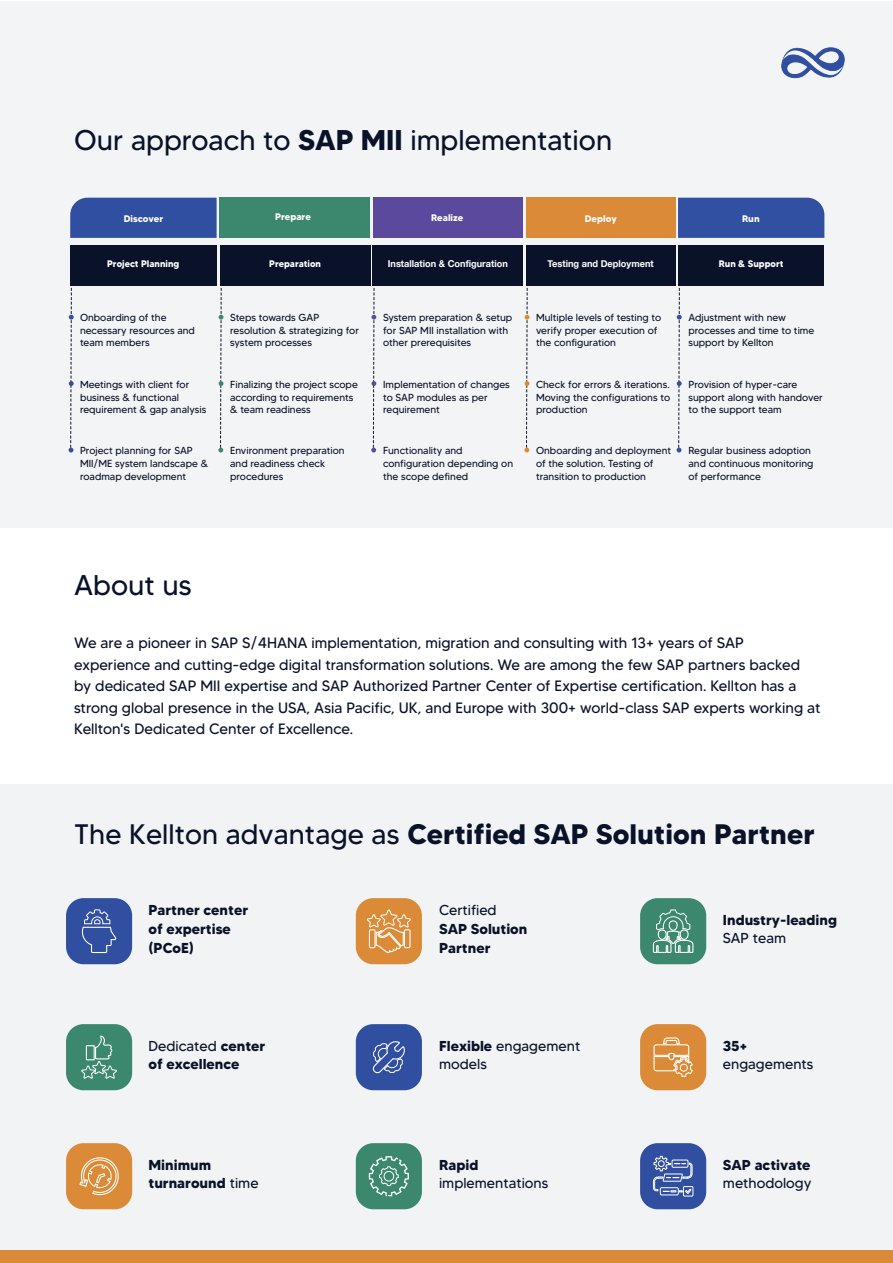
<style>
.page{position:relative;width:893px;height:1263px;background:#fff}
.page>*{position:absolute;margin:0;border:0;box-sizing:border-box;transform-origin:0 0}
.t1{font:28.5px "MADETOMMY";color:#0a122a}
.t2{font:700 28.2px "MADETOMMY";color:#0a122a}
.t3{font:15px/21.6px "MADETOMMY";color:#0a122a}
.t4{font:700 14.4px/18.8px "MADETOMMY";color:#0a122a}
.t5{font:14.4px/18.8px "MADETOMMY";color:#0a122a}
.t6{font:10.2px/12.8px "MADETOMMY";color:#0a122a}
.t7{font:700 9.45px "MADETOMMY";color:#fff}
.t8{font:700 9.45px "Helvetica Neue";color:#fff}
.s1{font-weight:700}
.s2{font-weight:400}
</style>
<div class="page">
<div style="left:0;top:1px;width:893px;height:526px;background:#f3f4f5"></div>
<div style="left:220px;top:198px;width:150px;height:40px;background:#3c886e"></div>
<div style="left:373px;top:198px;width:150px;height:40px;background:#5b499e"></div>
<div style="left:678px;top:198px;width:146px;height:40px;background:#3150a1"></div>
<div style="left:70px;top:198px;width:147px;height:40px;background:#304fa0"></div>
<svg style="left:69px;top:288px;width:5px;height:164px"></svg>
<svg style="left:218px;top:288px;width:5px;height:164px"></svg>
<svg style="left:371px;top:288px;width:5px;height:164px"></svg>
<svg style="left:524px;top:288px;width:5px;height:164px"></svg>
<svg style="left:677px;top:288px;width:5px;height:164px"></svg>
<div style="left:526px;top:198px;width:149px;height:40px;background:#db8b37"></div>
<div style="left:70px;top:245px;width:147px;height:41px;background:#0a122a"></div>
<div style="left:526px;top:245px;width:149px;height:41px;background:#0a122a"></div>
<div style="left:678px;top:245px;width:146px;height:41px;background:#0a122a"></div>
<div style="left:220px;top:245px;width:150px;height:41px;background:#0a122a"></div>
<div style="left:373px;top:245px;width:150px;height:41px;background:#0a122a"></div>
<img style="left:781px;top:47px;width:63px;height:32px">
<div style="left:0;top:784px;width:893px;height:466px;background:#f2f3f4"></div>
<div style="left:66px;top:1024px;width:66px;height:66px;background:#3c886e;border-radius:17px"></div>
<svg style="left:80px;top:1024px;width:38px;height:55px"></svg>
<div style="left:66px;top:898px;width:66px;height:66px;background:#304fa0;border-radius:17px"></div>
<svg style="left:81px;top:909px;width:36px;height:44px"></svg>
<div style="left:356px;top:1143px;width:66px;height:66px;background:#3c886e;border-radius:17px"></div>
<svg style="left:369px;top:1156px;width:40px;height:40px"></svg>
<div style="left:66px;top:1143px;width:66px;height:66px;background:#db8b37;border-radius:17px"></div>
<svg style="left:79px;top:1157px;width:40px;height:38px"></svg>
<div style="left:640px;top:1024px;width:66px;height:66px;background:#db8b37;border-radius:17px"></div>
<svg style="left:653px;top:1037px;width:40px;height:40px"></svg>
<div style="left:640px;top:1143px;width:66px;height:66px;background:#304fa0;border-radius:17px"></div>
<div style="left:683px;top:1186px;width:10px;height:10px;border:1px solid #fff"></div>
<svg style="left:652px;top:1155px;width:41px;height:40px"></svg>
<div style="left:356px;top:1024px;width:66px;height:66px;background:#304fa0;border-radius:17px"></div>
<svg style="left:372px;top:1041px;width:33px;height:33px"></svg>
<div style="left:640px;top:898px;width:66px;height:66px;background:#3c886e;border-radius:17px"></div>
<svg style="left:652px;top:909px;width:42px;height:44px"></svg>
<div style="left:669px;top:920px;width:9px;height:11px;border:1px solid #fff;border-radius:50%"></div>
<div style="left:356px;top:898px;width:66px;height:66px;background:#db8b37;border-radius:17px"></div>
<svg style="left:367px;top:909px;width:44px;height:44px"></svg>
<div style="left:404px;top:929px;width:7px;height:19px;border:1px solid #fff"></div>
<div style="left:0;top:1250px;width:893px;height:13px;background:#db8b37"></div>
<h1 class="t1" style="left:74px;top:122px;width:540px">Our approach to <span class="s1">SAP MII</span> implementation</h1>
<p class="t7" style="left:124px;top:213px;width:41px">Discover</p>
<p class="t7" style="left:275px;top:210px;width:37px">Prepare</p>
<p class="t7" style="left:431px;top:211px;width:34px">Realize</p>
<p class="t7" style="left:585px;top:213px;width:33px">Deploy</p>
<p class="t7" style="left:742px;top:213px;width:19px">Run</p>
<p class="t7" style="left:107px;top:258px;width:74px">Project Planning</p>
<p class="t7" style="left:269px;top:258px;width:53px">Preparation</p>
<p class="t8" style="left:388px;top:256px;width:122px">Installation &amp; Configuration</p>
<p class="t8" style="left:548px;top:256px;width:108px">Testing and Deployment</p>
<p class="t7" style="left:719px;top:258px;width:66px">Run &amp; Support</p>
<p class="t6" style="left:80px;top:311px;width:117px">Onboarding of the necessary resources and team members</p>
<p class="t6" style="left:80px;top:378px;width:128px">Meetings with client for business &amp; functional requirement &amp; gap analysis</p>
<p class="t6" style="left:80px;top:444px;width:130px">Project planning for SAP<br>MII/ME system landscape &amp; roadmap development</p>
<p class="t6" style="left:230px;top:311px;width:130px">Steps towards GAP resolution &amp; strategizing for system processes</p>
<p class="t6" style="left:230px;top:378px;width:129px">Finalizing the project scope according to requirements &amp; team readiness</p>
<p class="t6" style="left:230px;top:444px;width:116px">Environment preparation and readiness check procedures</p>
<p class="t6" style="left:383px;top:311px;width:131px">System preparation &amp; setup for SAP MII installation with other prerequisites</p>
<p class="t6" style="left:383px;top:378px;width:128px">Implementation of changes to SAP modules as per requirement</p>
<p class="t6" style="left:383px;top:444px;width:132px">Functionality and configuration depending on the scope defined</p>
<p class="t6" style="left:536px;top:311px;width:127px">Multiple levels of testing to verify proper execution of the configuration</p>
<p class="t6" style="left:536px;top:378px;width:136px;text-align:justify">Check for errors &amp; iterations.<br>Moving the configurations to production</p>
<p class="t6" style="left:536px;top:444px;width:137px">Onboarding and deployment of the solution. Testing of transition to production</p>
<p class="t6" style="left:688px;top:311px;width:127px">Adjustment with new processes and time to time support by Kellton</p>
<p class="t6" style="left:688px;top:378px;width:136px">Provision of hyper-care support along with handover to the support team</p>
<p class="t6" style="left:688px;top:444px;width:126px">Regular business adoption and continuous monitoring of performance</p>
<h1 class="t1" style="left:74px;top:567px;width:119px">About us</h1>
<p class="t3" style="left:74px;top:632px;width:748px">We are a pioneer in SAP S/4HANA implementation, migration and consulting with 13+ years of SAP experience and cutting-edge digital transformation solutions. We are among the few SAP partners backed by dedicated SAP MII expertise and SAP Authorized Partner Center of Expertise certification. Kellton has a strong global presence in the USA, Asia Pacific, UK, and Europe with 300+ world-class SAP experts working at Kellton's Dedicated Center of Excellence.</p>
<h2 class="t2" style="left:74px;top:816px;width:742px"><span class="s2">The Kellton advantage as</span> Certified SAP Solution Partner</h2>
<h3 class="t4" style="left:148px;top:901px;width:101px">Partner center of expertise (PCoE)</h3>
<h3 class="t5" style="left:439px;top:901px;width:59px">Certified</h3>
<h3 class="t4" style="left:439px;top:919px;width:90px">SAP Solution<br>Partner</h3>
<h3 class="t4" style="left:148px;top:1036px;width:118px"><span class="s2">Dedicated</span> center of excellence</h3>
<h3 class="t5" style="left:439px;top:1036px;width:143px"><span class="s1">Flexible</span> engagement models</h3>
<h3 class="t4" style="left:148px;top:1155px;width:112px">Minimum turnaround <span class="s2">time</span></h3>
<h3 class="t4" style="left:439px;top:1155px;width:41px">Rapid</h3>
<h3 class="t5" style="left:439px;top:1174px;width:111px">implementations</h3>
<h3 class="t4" style="left:723px;top:910px;width:116px">Industry-leading</h3>
<h3 class="t5" style="left:723px;top:929px;width:65px">SAP team</h3>
<h3 class="t4" style="left:723px;top:1036px;width:26px">35+</h3>
<h3 class="t5" style="left:723px;top:1055px;width:92px">engagements</h3>
<h3 class="t4" style="left:723px;top:1155px;width:89px">SAP activate</h3>
<h3 class="t5" style="left:723px;top:1174px;width:90px">methodology</h3>
</div>
